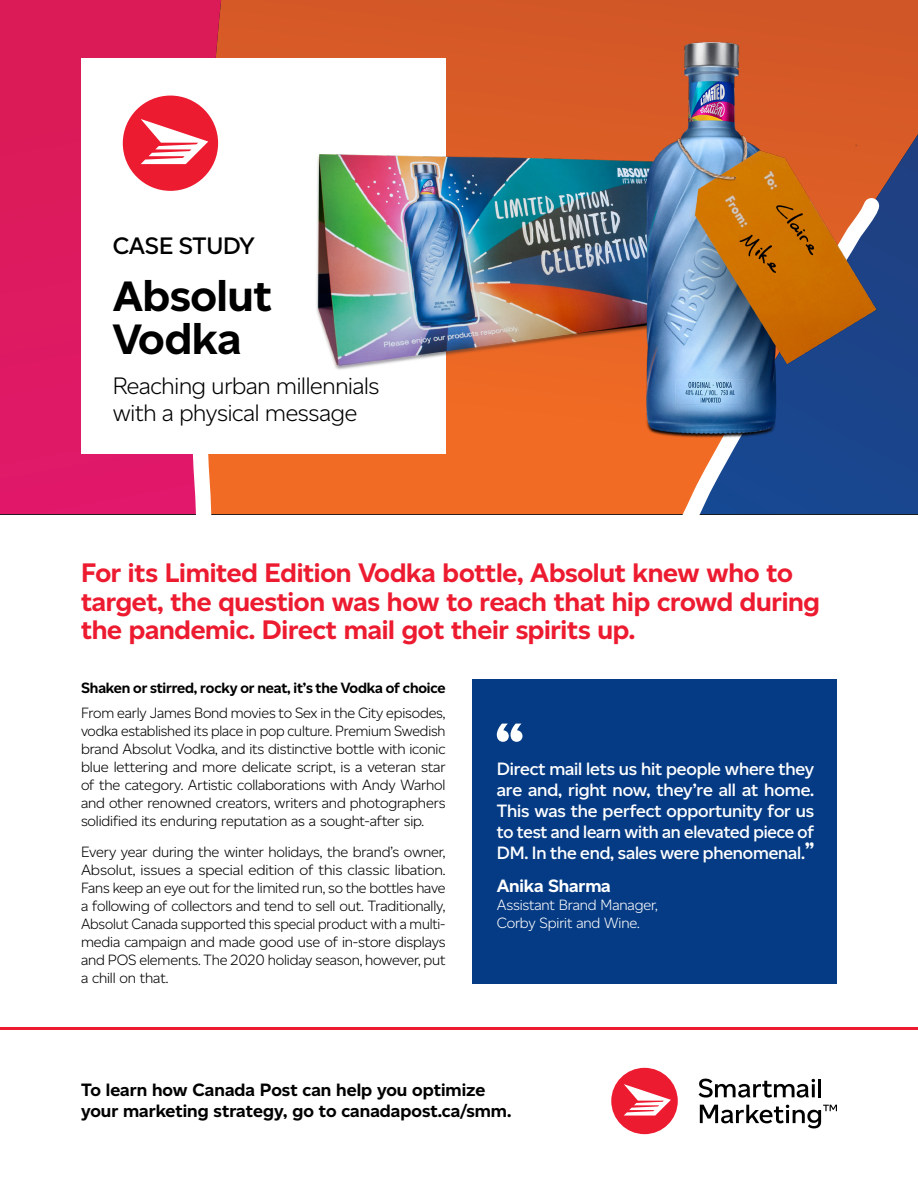
<style>
.page{position:relative;width:918px;height:1188px;background:#fff}
.page>*{position:absolute;margin:0;border:0;box-sizing:border-box;transform-origin:0 0}
.t1{font:700 45px/43px "Canadiana Text";letter-spacing:-.01em;color:#000}
.t2{font:700 27px/28.5px "Canadiana Display";letter-spacing:-.01em;color:#ed1b30}
.t3{font:300 24px/27px "Canadiana Display";letter-spacing:-.01em;color:#000}
.t4{font:600 24px "Canadiana Display";letter-spacing:-.01em;color:#000}
.Text{font:600 18px/21px "Canadiana Display";letter-spacing:-.01em;color:#fff;text-align:justify}
.t5{font:700 18px/21px "Canadiana Display";color:#000}
.Text-2{font:700 18px "Canadiana Display";letter-spacing:-.01em;color:#fff}
.t6{font:300 15px/18px "Canadiana Display";letter-spacing:-.01em;color:#000;text-align:justify}
.t7{font:700 15px "Canadiana Display";letter-spacing:-.01em;color:#000}
.Text-3{font:300 15px/18px "Canadiana Display";letter-spacing:-.01em;color:#fff}
.s1{font-size:24px}
</style>
<div class="page">
<div style="left:221px;top:0;width:697px;height:134px;background:#d35827"></div>
<div style="left:0;top:0;width:221px;height:55px;background:#db1b58"></div>
<div style="left:0;top:55px;width:280px;height:143px;background:#db1b58"></div>
<svg style="left:0;top:198px;width:918px;height:316px;background:#bb445a"></svg>
<div style="left:81px;top:58px;width:365px;height:396px;background:#fff"></div>
<div style="left:123px;top:96px;width:95px;height:95px;background:#ed1b30;border-radius:50%"></div>
<svg style="left:141px;top:119px;width:67px;height:45px"></svg>
<hr style="left:0;top:1027px;width:918px;height:3px;background:#ed1b30">
<div style="left:611px;top:1068px;width:67px;height:66px;background:#ed1b30;border-radius:50%"></div>
<svg style="left:624px;top:1084px;width:47px;height:32px"></svg>
<svg style="left:699px;top:1079px;width:116px;height:19px"></svg>
<hr style="left:818px;top:1079px;width:3px;height:18px;background:#000">
<svg style="left:700px;top:1105px;width:137px;height:23px"></svg>
<div style="left:472px;top:679px;width:365px;height:304px;background:#053b84"></div>
<svg style="left:497px;top:724px;width:25px;height:18px"></svg>
<img style="left:286px;top:15px;width:609px;height:445px">
<p class="t4" style="left:113px;top:232px;width:144px">CASE STUDY</p>
<p class="t1" style="left:113px;top:274px;width:161px">Absolut<br>Vodka</p>
<p class="t3" style="left:113px;top:373px;width:268px">Reaching urban millennials with a physical message</p>
<p class="t2" style="left:81px;top:559px;width:741px">For its Limited Edition Vodka bottle, Absolut knew who to target, the question was how to reach that hip crowd during the pandemic. Direct mail got their spirits up.</p>
<p class="t7" style="left:81px;top:680px;width:366px">Shaken or stirred, rocky or neat, it’s the Vodka of choice</p>
<p class="t6" style="left:81px;top:704px;width:366px">From early James Bond movies to Sex in the City episodes, vodka established its place in pop culture. Premium Swedish brand Absolut Vodka, and its distinctive bottle with iconic blue lettering and more delicate script, is a veteran star of the category. Artistic collaborations with Andy Warhol and other renowned creators, writers and photographers solidified its enduring reputation as a sought-after sip.</p>
<p class="t6" style="left:81px;top:843px;width:366px">Every year during the winter holidays, the brand’s owner, Absolut, issues a special edition of this classic libation.<br>Fans keep an eye out for the limited run, so the bottles have a following of collectors and tend to sell out. Traditionally, Absolut Canada supported this special product with a multi&shy;media campaign and made good use of in-store displays and POS elements. The 2020 holiday season, however, put a chill on that.</p>
<p class="Text" style="left:497px;top:758px;width:319px">Direct mail lets us hit people where they are and, right now, they’re all at home.<br>This was the perfect opportunity for us to test and learn with an elevated piece of DM. In the end, sales were phenomenal.<span class="s1">”</span></p>
<p class="Text-2" style="left:497px;top:875px;width:116px">Anika Sharma</p>
<p class="Text-3" style="left:497px;top:895px;width:162px">Assistant Brand Manager,<br>Corby Spirit and Wine.</p>
<p class="t5" style="left:81px;top:1079px;width:432px">To learn how Canada Post can help you optimize your marketing strategy, go to canadapost.ca/smm.</p>
</div>
